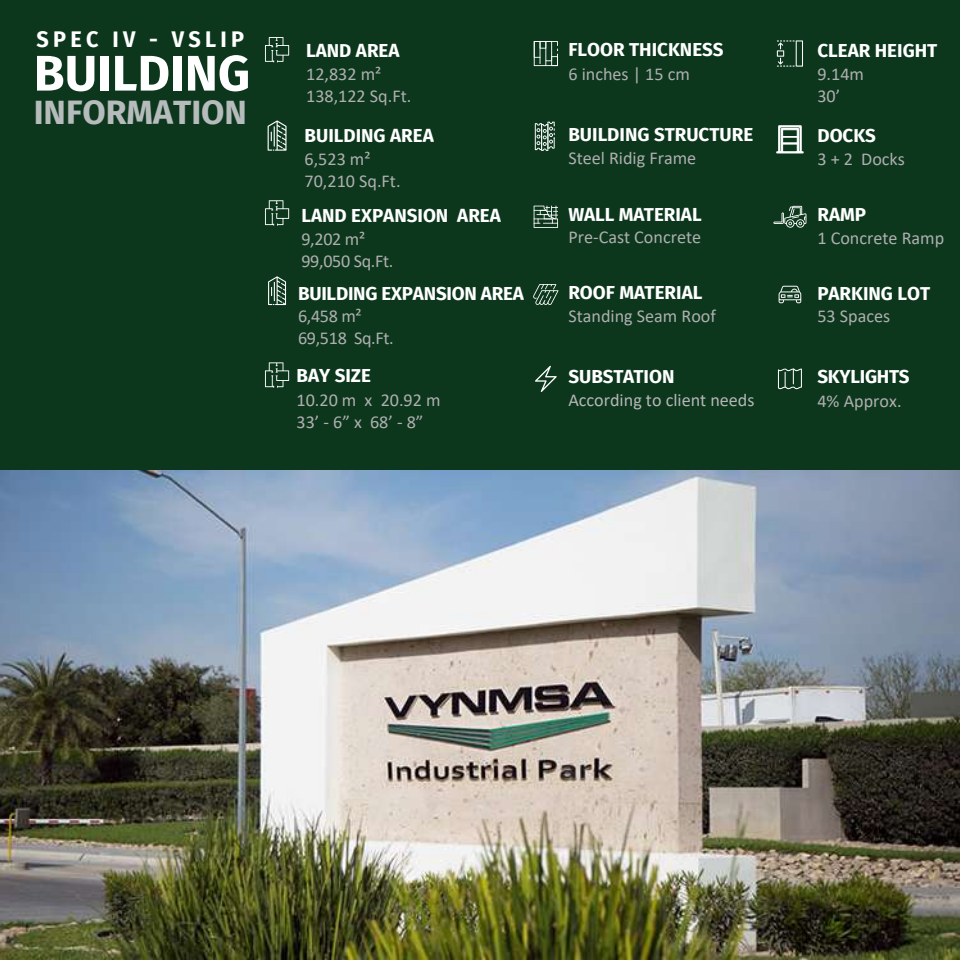
<style>
.page{position:relative;width:960px;height:960px;background:#fff}
.page>*{position:absolute;margin:0;border:0;box-sizing:border-box;transform-origin:0 0}
.t1{font:700 50px "Fira Sans";color:#fff}
.t2{font:700 33.75px "Fira Sans";color:#b6bbbc}
.t3{font:700 22.5px "Fira Sans";letter-spacing:.2em;color:#fff;scale:.96 1}
.t4{font:700 18.75px "Fira Sans";color:#fff}
.t5{font:18.12px/21.8px "Calibri";color:#afafaf}
.t6{font:18.12px/21.8px "Calibri";letter-spacing:-.02em;color:#afafaf}
.t7{font:18.12px "Calibri";color:#b6b6b7}
</style>
<div class="page">
<div style="left:0;top:0;width:960px;height:513px;background:#0c371d"></div>
<svg style="left:267px;top:120px;width:19px;height:31px"></svg>
<svg style="left:265px;top:37px;width:24px;height:25px"></svg>
<svg style="left:533px;top:284px;width:25px;height:21px"></svg>
<svg style="left:534px;top:41px;width:24px;height:25px"></svg>
<svg style="left:535px;top:122px;width:19px;height:29px"></svg>
<svg style="left:533px;top:206px;width:25px;height:22px"></svg>
<svg style="left:778px;top:286px;width:23px;height:17px"></svg>
<svg style="left:265px;top:200px;width:24px;height:26px"></svg>
<svg style="left:265px;top:362px;width:24px;height:26px"></svg>
<svg style="left:776px;top:40px;width:27px;height:27px"></svg>
<svg style="left:773px;top:206px;width:33px;height:22px"></svg>
<svg style="left:268px;top:276px;width:18px;height:29px"></svg>
<svg style="left:535px;top:366px;width:21px;height:26px"></svg>
<svg style="left:778px;top:368px;width:24px;height:22px"></svg>
<svg style="left:776px;top:125px;width:27px;height:28px"></svg>
<img style="left:0;top:470px;width:960px;height:490px">
<p class="t3" style="left:36px;top:20px;width:218px">SPEC IV - VSLIP</p>
<h1 class="t1" style="left:34px;top:31px;width:218px">BUILDING</h1>
<h2 class="t2" style="left:34px;top:83px;width:215px">INFORMATION</h2>
<p class="t4" style="left:306px;top:35px;width:95px">LAND AREA</p>
<p class="t5" style="left:306px;top:63px;width:107px">12,832 m²<br>138,122 Sq.Ft.</p>
<p class="t4" style="left:304px;top:120px;width:131px">BUILDING AREA</p>
<p class="t5" style="left:304px;top:147px;width:97px;line-height:22.6px">6,523 m²<br>70,210 Sq.Ft.</p>
<p class="t4" style="left:301px;top:200px;width:201px">LAND EXPANSION AREA</p>
<p class="t6" style="left:301px;top:228px;width:94px">9,202 m²<br>99,050 Sq.Ft.</p>
<p class="t4" style="left:298px;top:277px;width:227px">BUILDING EXPANSION AREA</p>
<p class="t6" style="left:298px;top:305px;width:97px">6,458 m²<br>69,518 Sq.Ft.</p>
<p class="t4" style="left:296px;top:360px;width:76px">BAY SIZE</p>
<p class="t5" style="left:296px;top:389px;width:146px">10.20 m x 20.92 m<br>33’ - 6” x 68’ - 8”</p>
<p class="t4" style="left:568px;top:34px;width:157px">FLOOR THICKNESS</p>
<p class="t5" style="left:568px;top:62px;width:123px">6 inches | 15 cm</p>
<p class="t4" style="left:568px;top:119px;width:186px">BUILDING STRUCTURE</p>
<p class="t5" style="left:568px;top:147px;width:129px">Steel Ridig Frame</p>
<p class="t4" style="left:568px;top:198px;width:135px">WALL MATERIAL</p>
<p class="t5" style="left:568px;top:226px;width:134px">Pre-Cast Concrete</p>
<p class="t4" style="left:568px;top:277px;width:135px">ROOF MATERIAL</p>
<p class="t5" style="left:568px;top:304px;width:149px">Standing Seam Roof</p>
<p class="t4" style="left:568px;top:360px;width:108px">SUBSTATION</p>
<p class="t7" style="left:568px;top:388px;width:188px">According to client needs</p>
<p class="t4" style="left:817px;top:35px;width:121px">CLEAR HEIGHT</p>
<p class="t5" style="left:817px;top:63px;width:48px">9.14m<br>30’</p>
<p class="t4" style="left:817px;top:120px;width:60px">DOCKS</p>
<p class="t5" style="left:817px;top:148px;width:89px">3 + 2 Docks</p>
<p class="t4" style="left:817px;top:199px;width:50px">RAMP</p>
<p class="t5" style="left:817px;top:226px;width:128px">1 Concrete Ramp</p>
<p class="t4" style="left:817px;top:277px;width:114px">PARKING LOT</p>
<p class="t5" style="left:817px;top:305px;width:74px">53 Spaces</p>
<p class="t4" style="left:817px;top:361px;width:94px">SKYLIGHTS</p>
<p class="t5" style="left:817px;top:389px;width:86px">4% Approx.</p>
</div>
